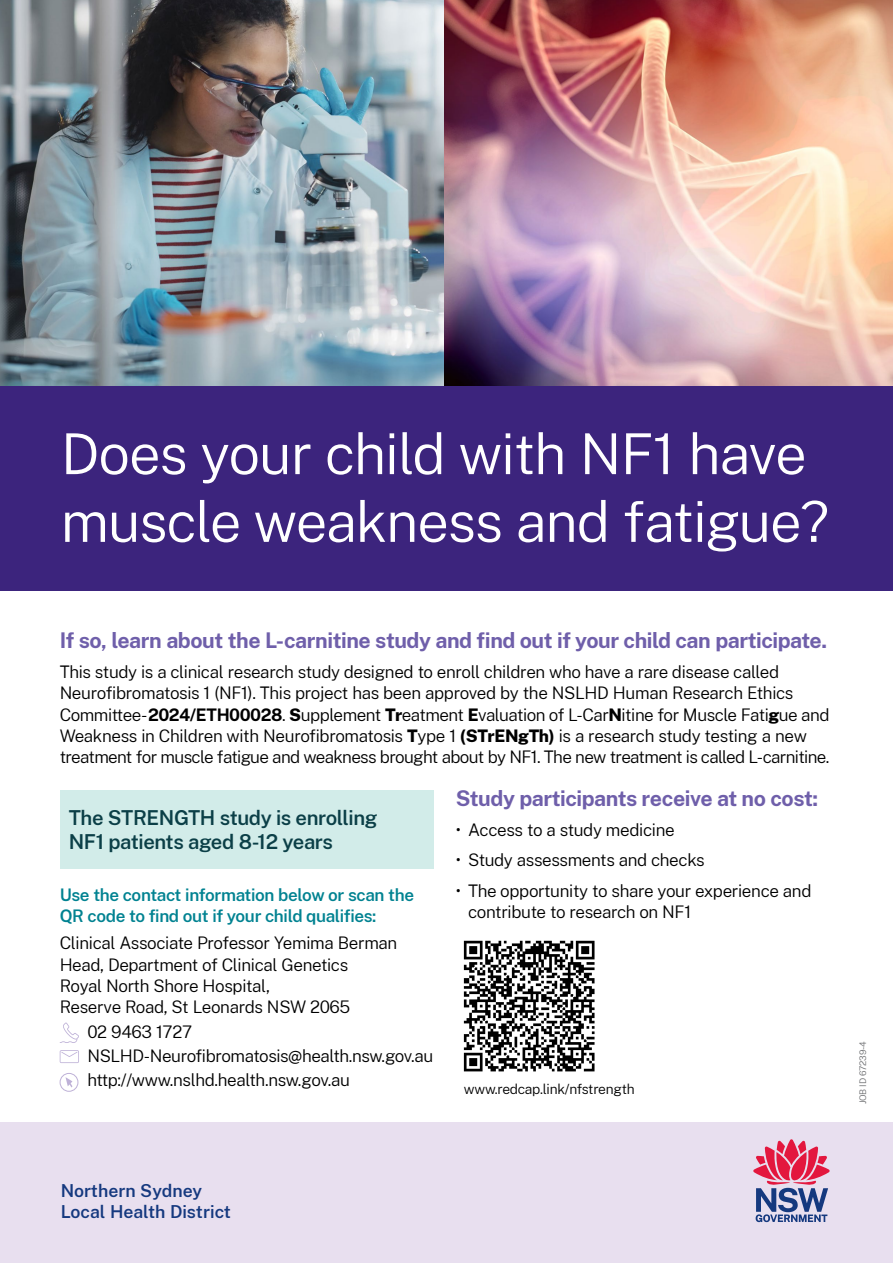
<style>
.page{position:relative;width:893px;height:1263px;background:#fff}
.page>*{position:absolute;margin:0;border:0;box-sizing:border-box;transform-origin:0 0}
.t1{font:300 56.4px/67.8px "Public Sans";letter-spacing:-.02em;color:#fff}
.body{font:700 21.3px "Public Sans";letter-spacing:-.02em;color:#6f5faa}
.body-2{font:600 20.25px/24.5px "Public Sans";letter-spacing:-.02em;color:#0b3f47}
.Title_page_-_h3{font:600 17.55px "Public Sans";color:#15397f}
.body-3{font:300 17.1px/21.3px "Public Sans";letter-spacing:-.025em;color:#000}
.body-4{font:600 17.1px/21.3px "Public Sans";letter-spacing:-.02em;color:#008291}
.body-5{font:300 13.8px "Public Sans";letter-spacing:-.02em;color:#000}
.t2{font:300 9px "Public Sans";letter-spacing:-.02em;color:#6d6e71}
.s1{font-weight:700}
.s2{font-weight:800}
</style>
<div class="page">
<div style="left:0;top:386px;width:893px;height:205px;background:#3c247d"></div>
<img style="left:0;top:0;width:893px;height:386px">
<svg style="left:60px;top:1022px;width:19px;height:21px"></svg>
<svg style="left:60px;top:1050px;width:19px;height:13px"></svg>
<div style="left:60px;top:1073px;width:18px;height:19px;border:1px solid #beb1d7;border-radius:50%"></div>
<svg style="left:66px;top:1077px;width:6px;height:10px"></svg>
<div style="left:60px;top:790px;width:373px;height:79px;background:#d2ece9"></div>
<svg style="left:464px;top:941px;width:130px;height:130px"></svg>
<div style="left:0;top:1122px;width:893px;height:141px;background:#e8dfef"></div>
<svg style="left:753px;top:1139px;width:77px;height:83px"></svg>
<h1 class="t1" style="left:61px;top:417px;width:770px">Does your child with NF1 have muscle weakness and fatigue?</h1>
<p class="body" style="left:60px;top:624px;width:769px">If so, learn about the L-carnitine study and find out if your child can participate.</p>
<p class="body-3" style="left:60px;top:660px;width:771px">This study is a clinical research study designed to enroll children who have a rare disease called Neurofibromatosis 1 (NF1). This project has been approved by the NSLHD Human Research Ethics Committee-<span class="s1">2024/ETH00028</span>. <span class="s2">S</span>upplement <span class="s2">Tr</span>eatment <span class="s2">E</span>valuation of L-Car<span class="s2">N</span>itine for Muscle Fati<span class="s2">g</span>ue and Weakness in Children with Neurofibromatosis <span class="s2">T</span>ype 1 <span class="s2">(STrENgTh)</span> is a research study testing a new treatment for muscle fatigue and weakness brought about by NF1. The new treatment is called L-carnitine.</p>
<p class="body-2" style="left:69px;top:804px;width:310px">The STRENGTH study is enrolling<br>NF1 patients aged 8-12 years</p>
<p class="body-4" style="left:60px;top:883px;width:356px">Use the contact information below or scan the<br>QR code to find out if your child qualifies:</p>
<p class="body-3" style="left:60px;top:932px;width:339px">Clinical Associate Professor Yemima Berman Head, Department of Clinical Genetics<br>Royal North Shore Hospital,<br>Reserve Road, St Leonards NSW 2065</p>
<p class="body-3" style="left:87px;top:1020px;width:106px">02 9463 1727</p>
<p class="body-3" style="left:87px;top:1044px;width:347px">NSLHD-Neurofibromatosis@health.nsw.gov.au</p>
<p class="body-3" style="left:87px;top:1069px;width:264px">http://www.nslhd.health.nsw.gov.au</p>
<p class="body" style="left:456px;top:782px;width:364px">Study participants receive at no cost:</p>
<p class="body-3" style="left:456px;top:818px;width:220px">• Access to a study medicine</p>
<p class="body-3" style="left:456px;top:849px;width:250px">• Study assessments and checks</p>
<p class="body-3" style="left:468px;top:879px;width:345px;text-indent:-12px">• The opportunity to share your experience and contribute to research on NF1</p>
<p class="body-5" style="left:464px;top:1080px;width:172px">www.redcap.link/nfstrength</p>
<p class="t2" style="left:857px;top:1104px;width:65px;rotate:-90deg">JOB ID 67239-4</p>
<p class="Title_page_-_h3" style="left:61px;top:1178px;width:143px">Northern Sydney</p>
<p class="Title_page_-_h3" style="left:61px;top:1199px;width:172px">Local Health District</p>
</div>
